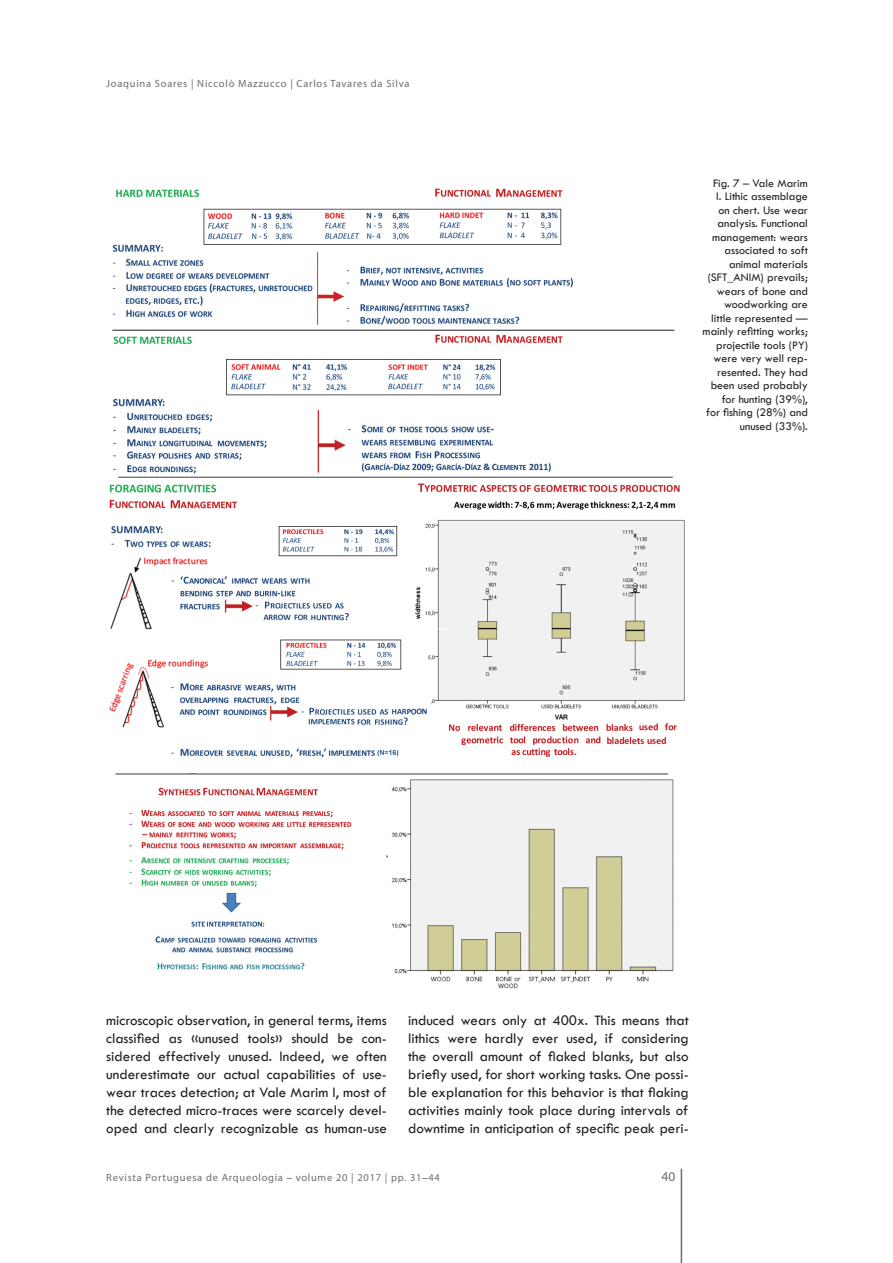
<style>
.page{position:relative;width:893px;height:1263px;background:#fff}
.page>*{position:absolute;margin:0;border:0;box-sizing:border-box;transform-origin:0 0}
.t1{font:15px/18px "Tw Cen";color:#231f20;text-align:justify}
.t2{font:13.5px "Myriad Pro";color:#6c6d70}
.t3{font:12px/13.5px "Tw Cen";color:#231f20;text-align:right}
.t4{font:10.5px "Myriad Pro";letter-spacing:.07em;color:#6c6d70}
.s1{font-family:"Tw Cen"}
</style>
<div class="page">
<hr style="left:681px;top:1169px;width:1px;height:94px;background:#6c6d70">
<img style="left:109px;top:188px;width:576px;height:801px">
<p class="t4" style="left:106px;top:77px;width:305px">Joaquina Soares | Niccolò Mazzucco | Carlos Tavares da Silva</p>
<p class="t3" style="left:703px;top:176px;width:107px">Fig. 7 – Vale Marim<br>I. Lithic assemblage on chert. Use wear analysis. Functional management: wears associated to soft animal materials (SFT_ANIM) prevails; wears of bone and woodworking are little represented — mainly refitting works; projectile tools (PY) were very well rep&shy;resented. They had been used probably for hunting (39%),<br>for fishing (28%) and unused (33%).</p>
<p class="t1" style="left:106px;top:1011px;width:282px">microscopic observation, in general terms, items classified as «unused tools» should be con&shy;sidered effectively unused. Indeed, we often underestimate our actual capabilities of use&shy;wear traces detection; at Vale Marim I, most of the detected micro-traces were scarcely devel&shy;oped and clearly recognizable as human-use</p>
<p class="t1" style="left:408px;top:1011px;width:282px">induced wears only at 400x. This means that lithics were hardly ever used, if considering the overall amount of flaked blanks, but also briefly used, for short working tasks. One possi&shy;ble explanation for this behavior is that flaking activities mainly took place during intervals of downtime in anticipation of specific peak peri-</p>
<p class="t4" style="left:106px;top:1171px;width:335px">Revista Portuguesa de Arqueologia <span class="s1">–</span> volume 20 | 2017 | pp. 31<span class="s1">–</span>44</p>
<p class="t2" style="left:662px;top:1168px;width:15px">40</p>
</div>
